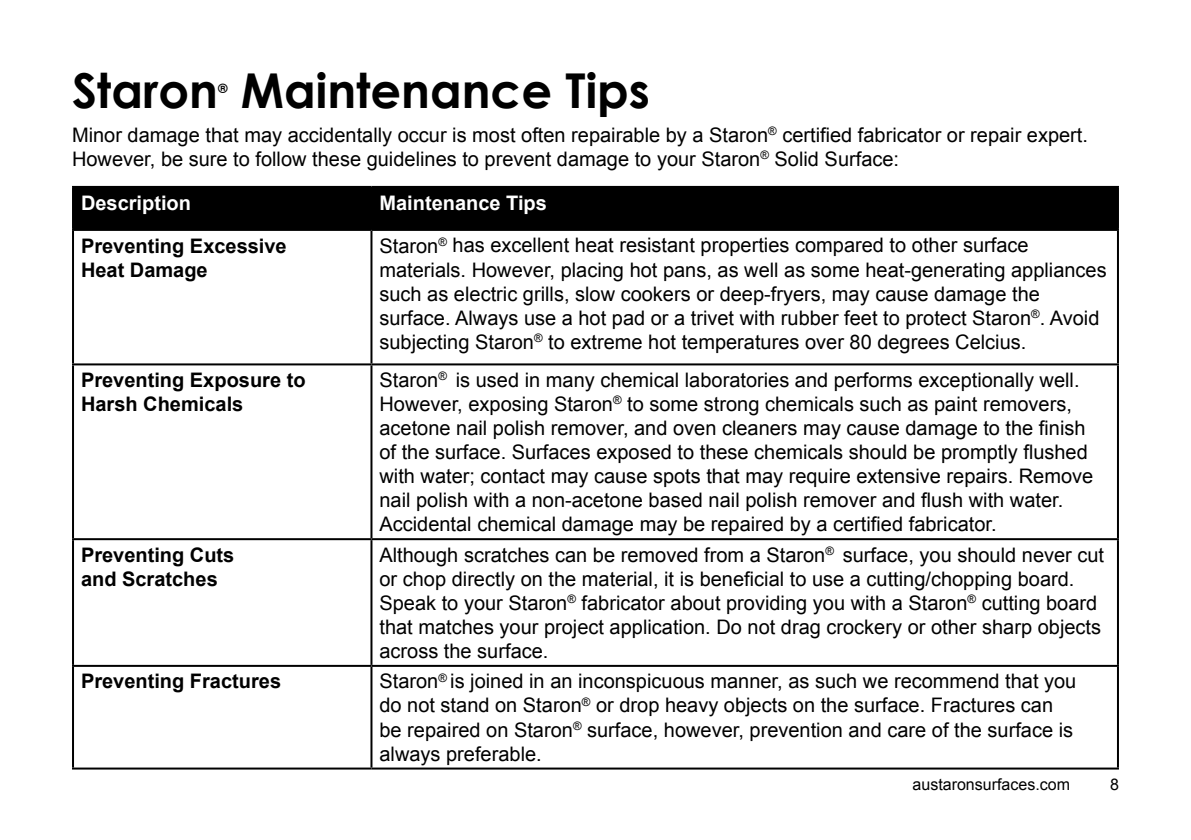
<style>
.page{position:relative;width:1191px;height:840px;background:#fff}
.page>*{position:absolute;margin:0;border:0;box-sizing:border-box;transform-origin:0 0}
.t1{font:700 48px "Century Gothic";color:#000}
.t2{font:20px/24px "Arial";color:#000}
.t3{font:700 20px/24px "Arial";color:#000}
.t4{font:700 20px "Arial";color:#fff}
.t5{font:16px "Arial";color:#000}
.t6{font:700 12.8px "Century Gothic";color:#000}
</style>
<div class="page">
<div style="left:74px;top:188px;width:1043px;height:41px;background:#000"></div>
<hr style="left:72px;top:186px;width:299px;height:2px;background:#000">
<hr style="left:72px;top:188px;width:2px;height:41px;background:#000">
<hr style="left:371px;top:186px;width:748px;height:2px;background:#000">
<hr style="left:370px;top:188px;width:2px;height:41px;background:#000">
<hr style="left:1117px;top:188px;width:2px;height:41px;background:#000">
<hr style="left:72px;top:229px;width:299px;height:2px;background:#000">
<hr style="left:72px;top:231px;width:2px;height:132px;background:#000">
<hr style="left:371px;top:229px;width:748px;height:2px;background:#000">
<hr style="left:370px;top:231px;width:2px;height:132px;background:#000">
<hr style="left:1117px;top:231px;width:2px;height:132px;background:#000">
<hr style="left:72px;top:363px;width:299px;height:2px;background:#000">
<hr style="left:72px;top:365px;width:2px;height:173px;background:#000">
<hr style="left:371px;top:363px;width:748px;height:2px;background:#000">
<hr style="left:370px;top:365px;width:2px;height:173px;background:#000">
<hr style="left:1117px;top:365px;width:2px;height:173px;background:#000">
<hr style="left:72px;top:538px;width:299px;height:2px;background:#000">
<hr style="left:72px;top:540px;width:2px;height:124px;background:#000">
<hr style="left:371px;top:538px;width:748px;height:2px;background:#000">
<hr style="left:370px;top:540px;width:2px;height:124px;background:#000">
<hr style="left:1117px;top:540px;width:2px;height:124px;background:#000">
<hr style="left:72px;top:664px;width:299px;height:2px;background:#000">
<hr style="left:72px;top:666px;width:2px;height:101px;background:#000">
<hr style="left:371px;top:664px;width:748px;height:2px;background:#000">
<hr style="left:370px;top:666px;width:2px;height:101px;background:#000">
<hr style="left:1117px;top:666px;width:2px;height:101px;background:#000">
<hr style="left:72px;top:767px;width:299px;height:2px;background:#000">
<hr style="left:371px;top:767px;width:748px;height:2px;background:#000">
<h1 class="t1" style="left:72px;top:60px;width:147px">Staron</h1>
<p class="t6" style="left:218px;top:80px;width:11px">®</p>
<h1 class="t1" style="left:241px;top:60px;width:410px">Maintenance Tips</h1>
<p class="t2" style="left:72px;top:123px;width:1017px">Minor damage that may accidentally occur is most often repairable by a Staron<sup>®</sup> certified fabricator or repair expert.<br>However, be sure to follow these guidelines to prevent damage to your Staron<sup>®</sup> Solid Surface:</p>
<p class="t4" style="left:81px;top:189px;width:112px">Description</p>
<p class="t4" style="left:379px;top:189px;width:169px">Maintenance Tips</p>
<p class="t3" style="left:81px;top:234px;width:207px">Preventing Excessive<br>Heat Damage</p>
<p class="t2" style="left:379px;top:233px;width:728px">Staron<sup>®</sup> has excellent heat resistant properties compared to other surface materials. However, placing hot pans, as well as some heat-generating appliances such as electric grills, slow cookers or deep-fryers, may cause damage the surface. Always use a hot pad or a trivet with rubber feet to protect Staron<sup>®</sup>. Avoid subjecting Staron<sup>®</sup> to extreme hot temperatures over 80 degrees Celcius.</p>
<p class="t3" style="left:81px;top:368px;width:226px">Preventing Exposure to<br>Harsh Chemicals</p>
<p class="t2" style="left:379px;top:368px;width:715px">Staron<sup>®</sup> is used in many chemical laboratories and performs exceptionally well.<br>However, exposing Staron<sup>®</sup> to some strong chemicals such as paint removers, acetone nail polish remover, and oven cleaners may cause damage to the finish of the surface. Surfaces exposed to these chemicals should be promptly flushed with water; contact may cause spots that may require extensive repairs. Remove nail polish with a non-acetone based nail polish remover and flush with water.<br>Accidental chemical damage may be repaired by a certified fabricator.</p>
<p class="t3" style="left:81px;top:543px;width:155px">Preventing Cuts and Scratches</p>
<p class="t2" style="left:379px;top:542px;width:726px">Although scratches can be removed from a Staron<sup>®</sup> surface, you should never cut or chop directly on the material, it is beneficial to use a cutting/chopping board.<br>Speak to your Staron<sup>®</sup> fabricator about providing you with a Staron<sup>®</sup> cutting board that matches your project application. Do not drag crockery or other sharp objects across the surface.</p>
<p class="t3" style="left:81px;top:669px;width:202px">Preventing Fractures</p>
<p class="t2" style="left:379px;top:669px;width:698px">Staron<sup>®</sup> is joined in an inconspicuous manner, as such we recommend that you do not stand on Staron<sup>®</sup> or drop heavy objects on the surface. Fractures can be repaired on Staron<sup>®</sup> surface, however, prevention and care of the surface is always preferable.</p>
<p class="t5" style="left:912px;top:773px;width:159px">austaronsurfaces.com</p>
<p class="t5" style="left:1110px;top:773px;width:10px">8</p>
</div>
